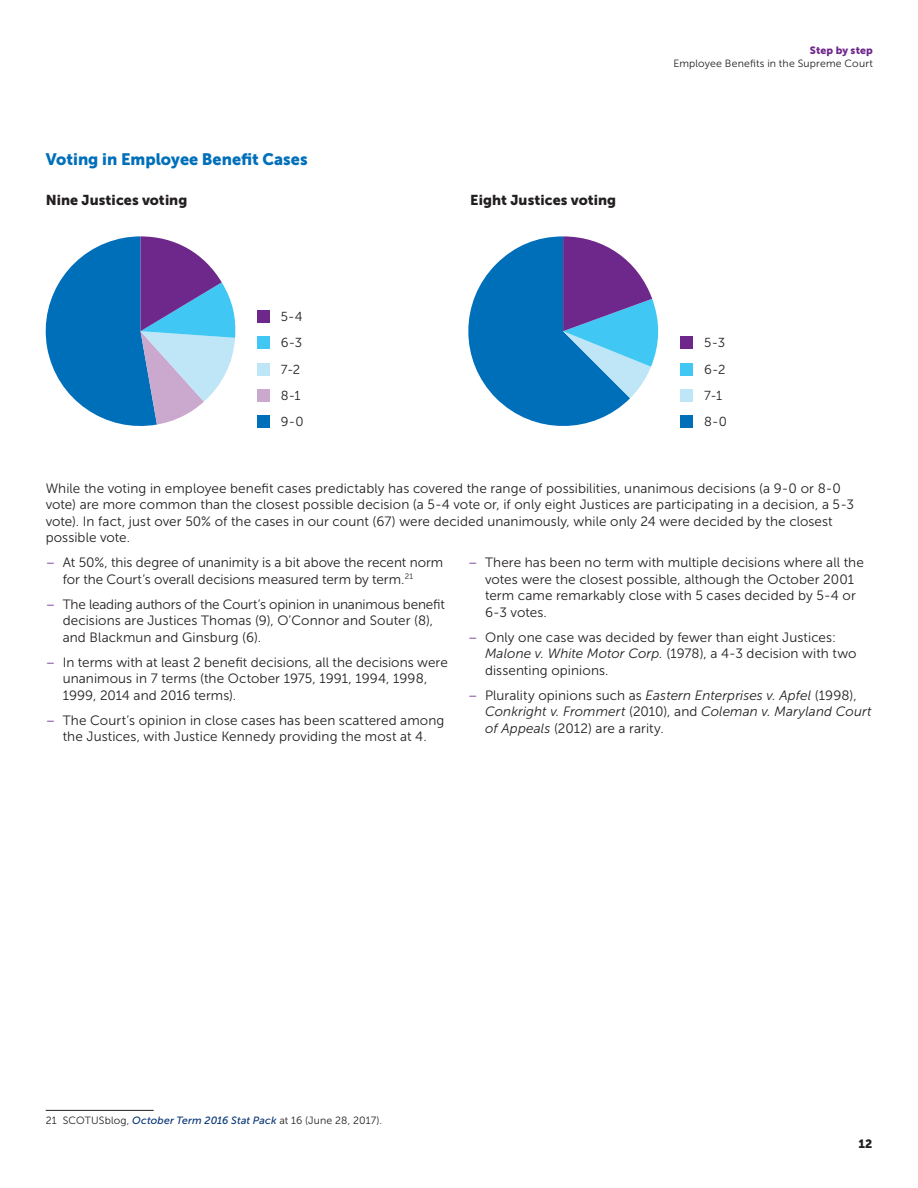
<style>
.page{position:relative;width:918px;height:1188px;background:#fff}
.page>*{position:absolute;margin:0;border:0;box-sizing:border-box;transform-origin:0 0}
.Sub_heading_level_1{font:16.5px "Museo Sans 900";color:#006fba}
.Sub_headling_level_2{font:14.25px "Museo Sans 900";letter-spacing:.005em;color:#231f20}
.Body_Copy_MS_300_9_1{font:13.5px/16.5px "Museo Sans 300";letter-spacing:.005em;color:#231f20}
.t1{font:italic 13.5px/16.5px "Museo Sans 300";letter-spacing:.01em;color:#231f20}
.Body_Copy_MS_300_9_1-2{font:13.05px "Museo Sans 300";color:#231f20}
.t2{font:12px "Museo Sans 900";color:#231f20}
.Legend_MS_300_7_9pt{font:10.5px "Museo Sans 300";letter-spacing:.015em;color:#231f20}
.t3{font:10.5px "Museo Sans 900";letter-spacing:.015em;color:#6e278a}
.s1{color:#6e278a}
.s2{font-style:italic}
.s3{font-style:normal;color:#6e278a}
.s4{font-style:normal}
.s5{font-family:"Museo Sans 500";font-style:italic;color:#053474}
</style>
<div class="page">
<hr style="left:46px;top:1110px;width:108px;height:1px;background:#231f20">
<svg style="left:45px;top:236px;width:191px;height:190px"></svg>
<div style="left:257px;top:310px;width:13px;height:13px;background:#6e278a"></div>
<div style="left:257px;top:336px;width:13px;height:13px;background:#40c7f4"></div>
<div style="left:257px;top:363px;width:13px;height:13px;background:#bee6f7"></div>
<div style="left:257px;top:389px;width:13px;height:13px;background:#cba8ce"></div>
<div style="left:257px;top:415px;width:13px;height:13px;background:#006fba"></div>
<svg style="left:468px;top:236px;width:191px;height:190px"></svg>
<div style="left:680px;top:336px;width:13px;height:13px;background:#6e278a"></div>
<div style="left:680px;top:363px;width:13px;height:13px;background:#40c7f4"></div>
<div style="left:680px;top:389px;width:13px;height:13px;background:#bee6f7"></div>
<div style="left:680px;top:415px;width:13px;height:13px;background:#006fba"></div>
<p class="Sub_heading_level_1" style="left:46px;top:150px;width:263px">Voting in Employee Benefit Cases</p>
<p class="Sub_headling_level_2" style="left:46px;top:192px;width:143px">Nine Justices voting</p>
<p class="Sub_headling_level_2" style="left:470px;top:192px;width:148px">Eight Justices voting</p>
<p class="Body_Copy_MS_300_9_1-2" style="left:281px;top:310px;width:23px">5-4</p>
<p class="Body_Copy_MS_300_9_1-2" style="left:281px;top:336px;width:23px">6-3</p>
<p class="Body_Copy_MS_300_9_1-2" style="left:281px;top:362px;width:21px">7-2</p>
<p class="Body_Copy_MS_300_9_1-2" style="left:281px;top:388px;width:21px">8-1</p>
<p class="Body_Copy_MS_300_9_1-2" style="left:281px;top:414px;width:24px">9-0</p>
<p class="t3" style="left:810px;top:44px;width:65px">Step by step</p>
<p class="Legend_MS_300_7_9pt" style="left:673px;top:58px;width:201px">Employee Benefits in the Supreme Court</p>
<p class="Body_Copy_MS_300_9_1-2" style="left:704px;top:336px;width:22px">5-3</p>
<p class="Body_Copy_MS_300_9_1-2" style="left:704px;top:362px;width:23px">6-2</p>
<p class="Body_Copy_MS_300_9_1-2" style="left:704px;top:388px;width:19px">7-1</p>
<p class="Body_Copy_MS_300_9_1-2" style="left:704px;top:414px;width:24px">8-0</p>
<p class="Body_Copy_MS_300_9_1" style="left:46px;top:480px;width:810px">While the voting in employee benefit cases predictably has covered the range of possibilities, unanimous decisions (a 9-0 or 8-0 vote) are more common than the closest possible decision (a 5-4 vote or, if only eight Justices are participating in a decision, a 5-3 vote). In fact, just over 50% of the cases in our count (67) were decided unanimously, while only 24 were decided by the closest possible vote.</p>
<p class="Body_Copy_MS_300_9_1" style="left:63px;top:554px;width:382px;text-indent:-17px"><span class="s1">–</span> At 50%, this degree of unanimity is a bit above the recent norm for the Court’s overall decisions measured term by term.<sup>21</sup></p>
<p class="Body_Copy_MS_300_9_1" style="left:63px;top:596px;width:384px;text-indent:-17px"><span class="s1">–</span> The leading authors of the Court’s opinion in unanimous benefit decisions are Justices Thomas (9), O’Connor and Souter (8), and Blackmun and Ginsburg (6).</p>
<p class="Body_Copy_MS_300_9_1" style="left:63px;top:654px;width:387px;text-indent:-17px"><span class="s1">–</span> In terms with at least 2 benefit decisions, all the decisions were unanimous in 7 terms (the October 1975, 1991, 1994, 1998,<br>1999, 2014 and 2016 terms).</p>
<p class="Body_Copy_MS_300_9_1" style="left:46px;top:712px;width:400px;text-align:center"><span class="s1">–</span> The Court’s opinion in close cases has been scattered among the Justices, with Justice Kennedy providing the most at 4.</p>
<p class="Body_Copy_MS_300_9_1" style="left:485px;top:554px;width:380px;text-indent:-17px"><span class="s1">–</span> There has been no term with multiple decisions where all the votes were the closest possible, although the October 2001 term came remarkably close with 5 cases decided by 5-4 or 6-3 votes.</p>
<p class="Body_Copy_MS_300_9_1" style="left:485px;top:629px;width:373px;text-indent:-17px"><span class="s1">–</span> Only one case was decided by fewer than eight Justices:<br><span class="s2">Malone v. White Motor Corp.</span> (1978), a 4-3 decision with two dissenting opinions.</p>
<p class="t1" style="left:485px;top:687px;width:388px;text-indent:-17px"><span class="s3">–</span> <span class="s4">Plurality opinions such as</span> Eastern Enterprises v. Apfel <span class="s4">(1998),<br></span>Conkright v. Frommert <span class="s4">(2010), and</span> Coleman v. Maryland Court of Appeals <span class="s4">(2012) are a rarity.</span></p>
<p class="Legend_MS_300_7_9pt" style="left:46px;top:1115px;width:338px">21 SCOTUSblog, <span class="s5">October Term 2016 Stat Pack</span> at 16 (June 28, 2017).</p>
<p class="t2" style="left:858px;top:1137px;width:15px">12</p>
</div>
